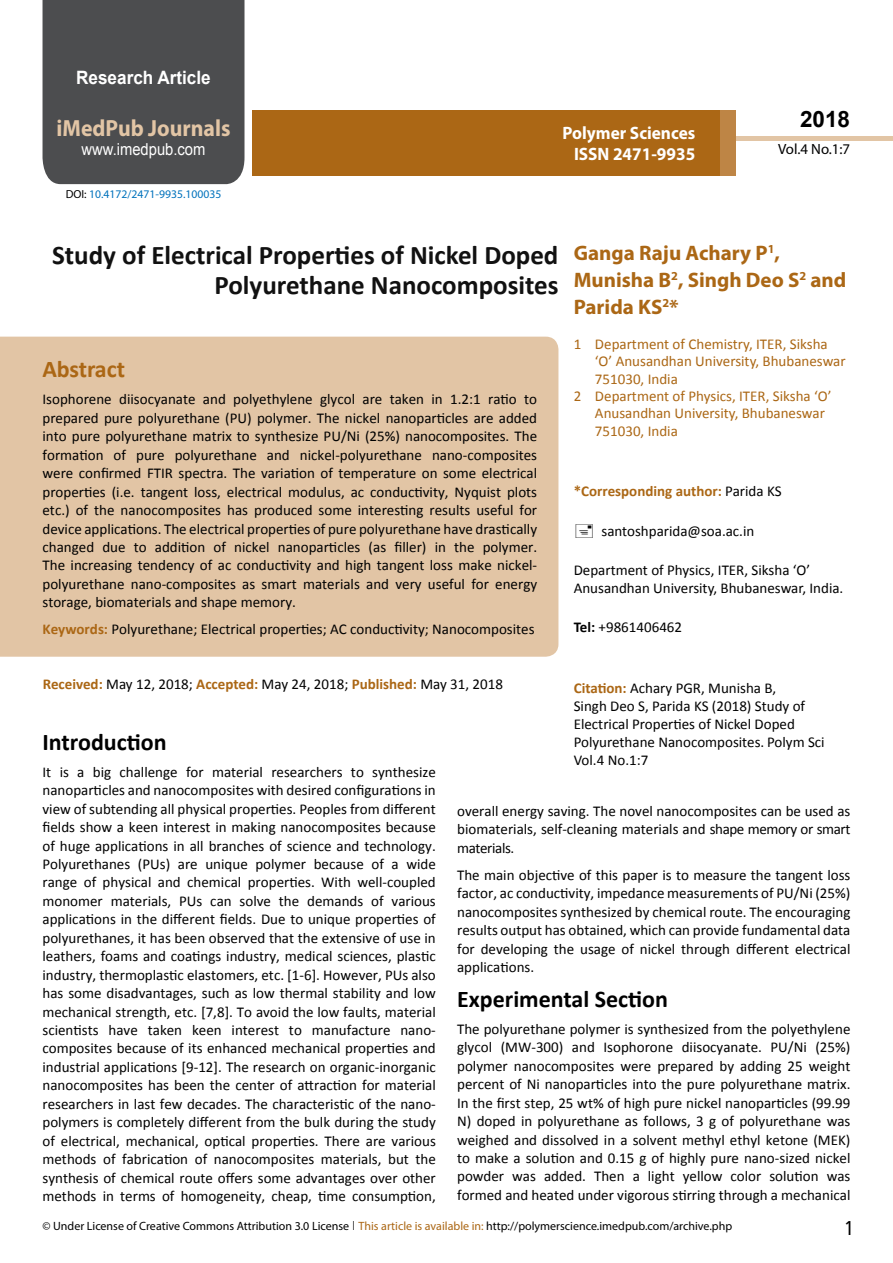
<style>
.page{position:relative;width:893px;height:1263px;background:#fff}
.page>*{position:absolute;margin:0;border:0;box-sizing:border-box;transform-origin:0 0}
.t1{font:700 27px/29.7px "Calibri";color:#111;text-align:right}
.t2{font:25.5px "Tunga";color:#000}
.t3{font:700 24px "Calibri";color:#000}
.t4{font:700 24px "Calibri";letter-spacing:-.005em;color:#ab6715}
.t5{font:700 23.4px "Myriad Pro";color:#e2c5a5;scale:.93 1}
.t6{font:700 22.5px "Arial";color:#000}
.t7{font:700 21px/27px "Myriad Pro";color:#ab6715}
.t8{font:700 18.45px "Arial";color:#fff;scale:.93 1}
.t9{font:700 18px/21.6px "Myriad Pro";color:#fff;text-align:right;scale:.96 1}
.t10{font:16.5px "Arial";color:#fff;scale:.89 1}
.t11{font:15px/18.5px "Calibri";color:#000;text-align:justify}
.t12{font:15px "Calibri";color:#ab6715}
.t13{font:700 15px "Calibri";color:#ab6715}
.t14{font:14.85px "Myriad Pro";color:#000}
.t15{font:12px "Myriad Pro";color:#000}
.t16{font:11.7px "Myriad Pro";color:#0072bc}
.s1{color:#000}
.s2{font-weight:700;color:#ab6715}
.s3{font-weight:400;color:#000}
.s4{font-weight:700}
.s5{font-family:"Tunga"}
.s6{color:#ab6715}
</style>
<div class="page">
<div style="left:43px;top:0;width:201px;height:184px;background:#4c4d4f"></div>
<hr style="left:736px;top:137px;width:157px;height:4px;background:#e2c5a5">
<div style="left:252px;top:110px;width:469px;height:66px;background:#ab6715"></div>
<div style="left:720px;top:110px;width:16px;height:66px;background:#be8545"></div>
<div style="left:0;top:337px;width:558px;height:320px;background:#e2c5a5"></div>
<p class="t8" style="left:76px;top:65px;width:146px">Research Article</p>
<h3 class="t5" style="left:57px;top:113px;width:188px">iMedPub Journals</h3>
<p class="t10" style="left:82px;top:138px;width:141px">www.imedpub.com</p>
<p class="t16" style="left:66px;top:187px;width:157px"><span class="s1">DOI:</span> 10.4172/2471-9935.100035</p>
<p class="t9" style="left:562px;top:121px;width:140px">Polymer Sciences<br>ISSN 2471-9935</p>
<h3 class="t6" style="left:800px;top:104px;width:52px">2018</h3>
<p class="t14" style="left:778px;top:140px;width:74px">Vol.4 No.1:7</p>
<h1 class="t1" style="left:52px;top:241px;width:508px">Study of Electrical Properties of Nickel Doped<br>Polyurethane Nanocomposites</h1>
<h3 class="t4" style="left:43px;top:354px;width:84px">Abstract</h3>
<p class="t11" style="left:43px;top:390px;width:496px">Isophorene diisocyanate and polyethylene glycol are taken in 1.2:1 ratio to prepared pure polyurethane (PU) polymer. The nickel nanoparticles are added into pure polyurethane matrix to synthesize PU/Ni (25%) nanocomposites. The formation of pure polyurethane and nickel-polyurethane nano-composites were confirmed FTIR spectra. The variation of temperature on some electrical properties (i.e. tangent loss, electrical modulus, ac conductivity, Nyquist plots etc.) of the nanocomposites has produced some interesting results useful for device applications. The electrical properties of pure polyurethane have drastically changed due to addition of nickel nanoparticles (as filler) in the polymer.<br>The increasing tendency of ac conductivity and high tangent loss make nickel&shy;polyurethane nano-composites as smart materials and very useful for energy storage, biomaterials and shape memory.</p>
<p class="t11" style="left:43px;top:620px;width:494px"><span class="s2">Keywords:</span> Polyurethane; Electrical properties; AC conductivity; Nanocomposites</p>
<h3 class="t7" style="left:574px;top:239px;width:274px">Ganga Raju Achary P<sup>1</sup>,<br>Munisha B<sup>2</sup>, Singh Deo S<sup>2</sup> and<br>Parida KS<sup>2</sup>*</h3>
<p class="t12" style="left:574px;top:334px;width:256px">1 Department of Chemistry, ITER, Siksha</p>
<p class="t12" style="left:595px;top:352px;width:252px">‘O’ Anusandhan University, Bhubaneswar</p>
<p class="t12" style="left:595px;top:369px;width:84px">751030, India</p>
<p class="t12" style="left:574px;top:386px;width:259px">2 Department of Physics, ITER, Siksha ‘O’</p>
<p class="t12" style="left:595px;top:404px;width:231px">Anusandhan University, Bhubaneswar</p>
<p class="t12" style="left:595px;top:421px;width:84px">751030, India</p>
<p class="t13" style="left:574px;top:482px;width:209px">*Corresponding author: <span class="s3">Parida KS</span></p>
<p class="t11" style="left:601px;top:521px;width:154px">santoshparida@soa.ac.in</p>
<p class="t11" style="left:574px;top:561px;width:271px;line-height:18px">Department of Physics, ITER, Siksha ‘O’<br>Anusandhan University, Bhubaneswar, India.</p>
<p class="t11" style="left:574px;top:618px;width:110px"><span class="s4">Tel:</span> +9861406462</p>
<p class="t11" style="left:43px;top:675px;width:462px"><span class="s2">Received:</span> May 12, 2018; <span class="s2">Accepted:</span> May 24, 2018; <span class="s2">Published:</span> May 31, 2018</p>
<p class="t11" style="left:574px;top:679px;width:252px;line-height:18px;text-align:left"><span class="s2">Citation:</span> Achary PGR, Munisha B,<br>Singh Deo S, Parida KS (2018) Study of<br>Electrical Properties of Nickel Doped<br>Polyurethane Nanocomposites. Polym Sci<br>Vol.4 No.1:7</p>
<h3 class="t3" style="left:43px;top:726px;width:126px">Introduction</h3>
<p class="t11" style="left:43px;top:762px;width:395px">It is a big challenge for material researchers to synthesize nanoparticles and nanocomposites with desired configurations in view of subtending all physical properties. Peoples from different fields show a keen interest in making nanocomposites because of huge applications in all branches of science and technology.<br>Polyurethanes (PUs) are unique polymer because of a wide range of physical and chemical properties. With well-coupled monomer materials, PUs can solve the demands of various applications in the different fields. Due to unique properties of polyurethanes, it has been observed that the extensive of use in leathers, foams and coatings industry, medical sciences, plastic industry, thermoplastic elastomers, etc. [1-6]. However, PUs also has some disadvantages, such as low thermal stability and low mechanical strength, etc. [7,8]. To avoid the low faults, material scientists have taken keen interest to manufacture nano&shy;composites because of its enhanced mechanical properties and industrial applications [9-12]. The research on organic-inorganic nanocomposites has been the center of attraction for material researchers in last few decades. The characteristic of the nano&shy;polymers is completely different from the bulk during the study of electrical, mechanical, optical properties. There are various methods of fabrication of nanocomposites materials, but the synthesis of chemical route offers some advantages over other methods in terms of homogeneity, cheap, time consumption,</p>
<p class="t11" style="left:457px;top:802px;width:395px">overall energy saving. The novel nanocomposites can be used as biomaterials, self-cleaning materials and shape memory or smart materials.</p>
<p class="t11" style="left:457px;top:865px;width:395px">The main objective of this paper is to measure the tangent loss factor, ac conductivity, impedance measurements of PU/Ni (25%) nanocomposites synthesized by chemical route. The encouraging results output has obtained, which can provide fundamental data for developing the usage of nickel through different electrical applications.</p>
<h3 class="t3" style="left:457px;top:983px;width:212px">Experimental Section</h3>
<p class="t11" style="left:457px;top:1020px;width:395px">The polyurethane polymer is synthesized from the polyethylene glycol (MW-300) and Isophorone diisocyanate. PU/Ni (25%) polymer nanocomposites were prepared by adding 25 weight percent of Ni nanoparticles into the pure polyurethane matrix.<br>In the first step, 25 wt% of high pure nickel nanoparticles (99.99<br>N) doped in polyurethane as follows, 3 g of polyurethane was weighed and dissolved in a solvent methyl ethyl ketone (MEK) to make a solution and 0.15 g of highly pure nano-sized nickel powder was added. Then a light yellow color solution was formed and heated under vigorous stirring through a mechanical</p>
<p class="t15" style="left:43px;top:1219px;width:691px">© Under License of Creative Commons Attribution 3.0 License <span class="s5">|</span> <span class="s6">This article is available in:</span> http://polymerscience.imedpub.com/archive.php</p>
<h2 class="t2" style="left:845px;top:1211px;width:9px">1</h2>
</div>
